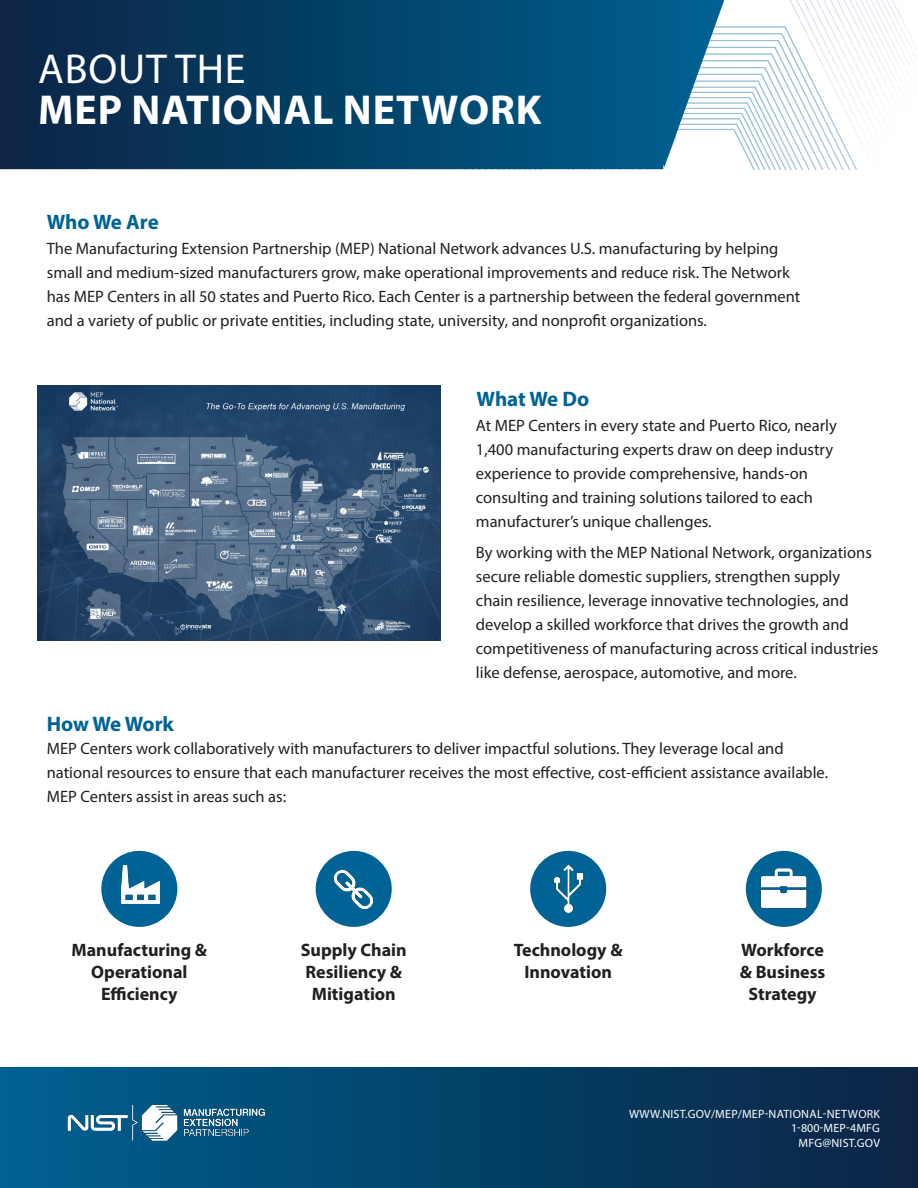
<style>
.page{position:relative;width:918px;height:1188px;background:#fff}
.page>*{position:absolute;margin:0;border:0;box-sizing:border-box;transform-origin:0 0}
._3__Header{font:700 42px "Myriad Pro";letter-spacing:.02em;color:#fff}
._3__Header-2{font:42px "Myriad Pro";letter-spacing:.02em;color:#fff}
.t1{font:700 21px "Myriad Pro";letter-spacing:-.01em;color:#016395}
.t2{font:700 18px/21.6px "Myriad Pro";color:#231f20;text-align:center}
.t3{font:16.5px/24px "Myriad Pro";color:#231f20}
.t4{font:12px/14.4px "Myriad Pro";letter-spacing:.02em;color:#fffefc;text-align:right}
.s1{color:#fff}
</style>
<div class="page">
<img style="left:724px;top:0;width:189px;height:169px">
<img style="left:38px;top:386px;width:403px;height:255px">
<svg style="left:0;top:0;width:724px;height:169px;background:#0e486e"></svg>
<div style="left:0;top:1068px;width:918px;height:120px;background:linear-gradient(to right,#006190,#0a2444)"></div>
<img style="left:24px;top:1094px;width:311px;height:59px">
<div style="left:101px;top:851px;width:76px;height:76px;background:#016395;border-radius:50%"></div>
<div style="left:316px;top:851px;width:76px;height:76px;background:#016395;border-radius:50%"></div>
<div style="left:530px;top:851px;width:76px;height:76px;background:#016395;border-radius:50%"></div>
<div style="left:746px;top:851px;width:76px;height:76px;background:#016395;border-radius:50%"></div>
<img style="left:113px;top:858px;width:52px;height:46px">
<img style="left:333px;top:869px;width:41px;height:41px">
<img style="left:553px;top:864px;width:31px;height:49px">
<img style="left:760px;top:868px;width:47px;height:41px">
<p class="_3__Header-2" style="left:38px;top:43px;width:209px">ABOUT THE</p>
<p class="_3__Header" style="left:38px;top:82px;width:505px">MEP NATIONAL NETWORK</p>
<p class="t1" style="left:47px;top:208px;width:114px">Who We Are</p>
<p class="t3" style="left:47px;top:236px;width:755px">The Manufacturing Extension Partnership (MEP) National Network advances U.S. manufacturing by helping small and medium-sized manufacturers grow, make operational improvements and reduce risk. The Network has MEP Centers in all 50 states and Puerto Rico. Each Center is a partnership between the federal government and a variety of public or private entities, including state, university, and nonprofit organizations.</p>
<p class="t1" style="left:477px;top:385px;width:114px">What We Do</p>
<p class="t3" style="left:476px;top:413px;width:363px">At MEP Centers in every state and Puerto Rico, nearly 1,400 manufacturing experts draw on deep industry experience to provide comprehensive, hands-on consulting and training solutions tailored to each manufacturer’s unique challenges.</p>
<p class="t3" style="left:476px;top:540px;width:404px">By working with the MEP National Network, organizations secure reliable domestic suppliers, strengthen supply chain resilience, leverage innovative technologies, and develop a skilled workforce that drives the growth and competitiveness of manufacturing across critical industries like defense, aerospace, automotive, and more.</p>
<p class="t1" style="left:47px;top:711px;width:129px">How We Work</p>
<p class="t3" style="left:47px;top:736px;width:783px">MEP Centers work collaboratively with manufacturers to deliver impactful solutions. They leverage local and national resources to ensure that each manufacturer receives the most effective, cost-efficient assistance available.<br>MEP Centers assist in areas such as:</p>
<p class="t2" style="left:72px;top:939px;width:137px">Manufacturing &amp;<br>Operational<br>Efficiency</p>
<p class="t2" style="left:301px;top:939px;width:107px">Supply Chain<br>Resiliency &amp;<br>Mitigation</p>
<p class="t2" style="left:514px;top:939px;width:110px">Technology &amp;<br>Innovation</p>
<p class="t2" style="left:740px;top:939px;width:87px">Workforce &amp; Business<br>Strategy</p>
<p class="t4" style="left:629px;top:1106px;width:253px">WWW.NIST.GOV/MEP/MEP-NATIONAL-NETWORK<br><span class="s1">1-800-MEP-4MFG<br>MFG@NIST.GOV</span></p>
</div>
